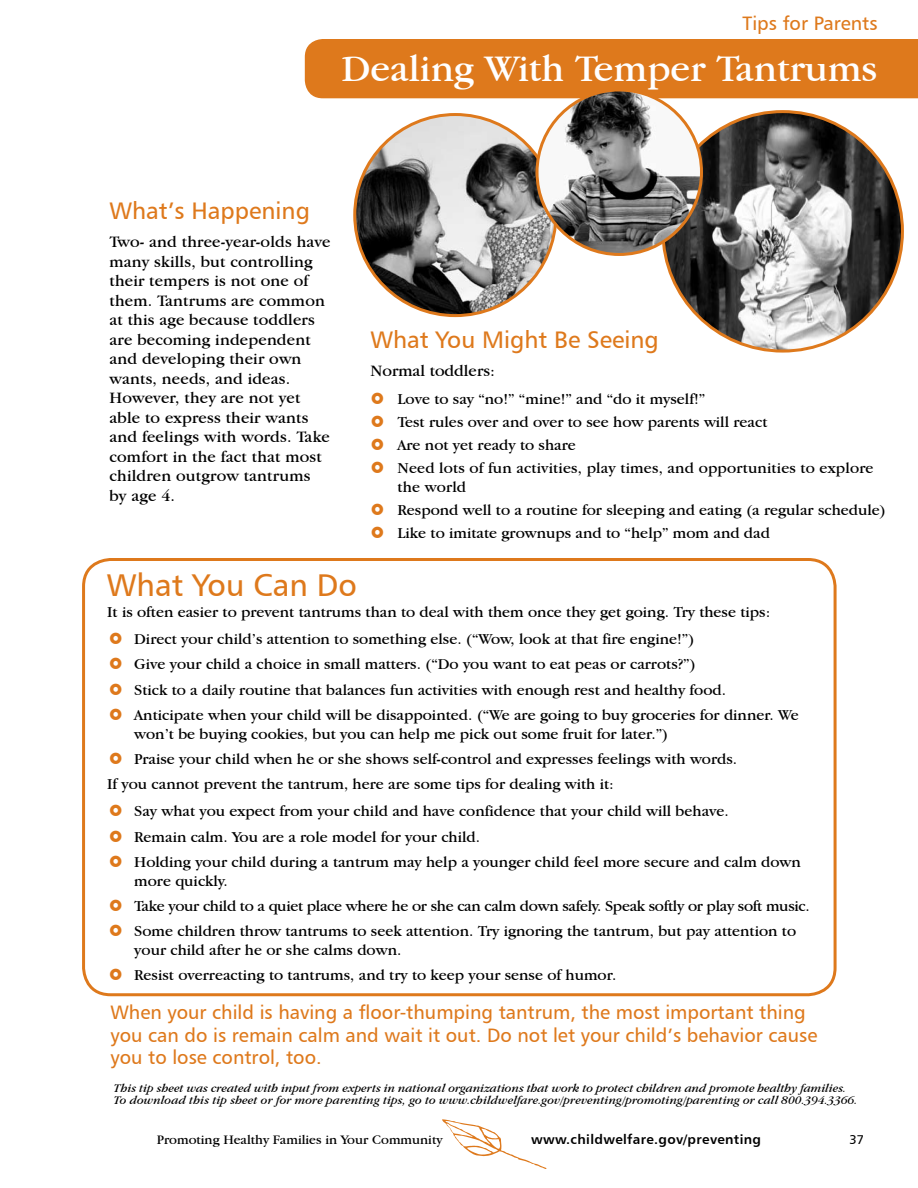
<style>
.page{position:relative;width:918px;height:1188px;background:#fff}
.page>*{position:absolute;margin:0;border:0;box-sizing:border-box;transform-origin:0 0}
.t1{font:39px "Garamond IT Cby BT";color:#fff}
.t2{font:31.5px "Humanist 777 BT Roman B";color:#de791c}
.t3{font:24px "Humanist 777 BT Roman B";color:#de791c}
.t4{font:19.5px/22.5px "Humanist 777 BT Roman B";color:#de791c}
.t5{font:16.5px/19.5px "Garamond IT Cby BT";letter-spacing:.01em;color:#000}
.t6{font:15.75px/25.2px "Garamond IT Cby BT";color:#000}
.t7{font:13.5px "Garamond IT Cby BT";color:#000}
.t8{font:13.5px "Humanist 777 BT Bold B";letter-spacing:.025em;color:#000}
.t9{font:italic 12px/12px "Garamond IT Cby BT";letter-spacing:.005em;color:#000}
</style>
<div class="page">
<div style="left:305px;top:39px;width:613px;height:59px;background:#de791c"></div>
<img style="left:355px;top:115px;width:201px;height:201px;border-radius:50%">
<img style="left:663px;top:112px;width:239px;height:239px;border-radius:50%">
<img style="left:537px;top:90px;width:165px;height:164px;border-radius:50%">
<div style="left:82px;top:558px;width:755px;height:438px;border:3px solid #de791c;border-radius:27px"></div>
<svg style="left:442px;top:1119px;width:104px;height:50px"></svg>
<h3 class="t4" style="left:743px;top:11px;width:137px">Tips for Parents</h3>
<p class="t1" style="left:341px;top:46px;width:538px">Dealing With Temper Tantrums</p>
<h2 class="t3" style="left:110px;top:196px;width:202px">What’s Happening</h2>
<p class="t5" style="left:110px;top:232px;width:223px">Two- and three-year-olds have many skills, but controlling</p>
<p class="t5" style="left:110px;top:271px;width:217px">their tempers is not one of them. Tantrums are common</p>
<p class="t5" style="left:110px;top:310px;width:207px">at this age because toddlers</p>
<p class="t5" style="left:110px;top:329px;width:203px">are becoming independent</p>
<p class="t3" style="left:370px;top:325px;width:290px">What You Might Be Seeing</p>
<p class="t5" style="left:110px;top:349px;width:193px">and developing their own</p>
<p class="t5" style="left:110px;top:368px;width:182px">wants, needs, and ideas.</p>
<p class="t5" style="left:370px;top:361px;width:126px">Normal toddlers:</p>
<p class="t5" style="left:110px;top:388px;width:192px">However, they are not yet</p>
<p class="t6" style="left:398px;top:386px;width:309px">Love to say “no!” “mine!” and “do it myself!”</p>
<p class="t5" style="left:110px;top:407px;width:200px">able to express their wants</p>
<p class="t6" style="left:398px;top:409px;width:371px">Test rules over and over to see how parents will react</p>
<p class="t5" style="left:110px;top:427px;width:222px">and feelings with words. Take</p>
<p class="t6" style="left:398px;top:432px;width:180px">Are not yet ready to share</p>
<p class="t5" style="left:110px;top:446px;width:214px">comfort in the fact that most</p>
<p class="t5" style="left:110px;top:466px;width:203px">children outgrow tantrums</p>
<p class="t6" style="left:398px;top:455px;width:478px">Need lots of fun activities, play times, and opportunities to explore</p>
<p class="t5" style="left:110px;top:485px;width:67px">by age 4.</p>
<p class="t6" style="left:398px;top:475px;width:490px;line-height:23.1px">the world<br>Respond well to a routine for sleeping and eating (a regular schedule)</p>
<p class="t6" style="left:398px;top:520px;width:374px">Like to imitate grownups and to “help” mom and dad</p>
<p class="t2" style="left:107px;top:565px;width:252px">What You Can Do</p>
<p class="t6" style="left:134px;top:598px;width:638px;line-height:27.5px;text-indent:-27px">It is often easier to prevent tantrums than to deal with them once they get going. Try these tips:<br>Direct your child’s attention to something else. (“Wow, look at that fire engine!”)</p>
<p class="t6" style="left:134px;top:651px;width:666px">Give your child a choice in small matters. (“Do you want to eat peas or carrots?”)<br>Stick to a daily routine that balances fun activities with enough rest and healthy food.<br>Anticipate when your child will be disappointed. (“We are going to buy groceries for dinner. We</p>
<p class="t6" style="left:134px;top:721px;width:536px">won’t be buying cookies, but you can help me pick out some fruit for later.”)</p>
<p class="t6" style="left:134px;top:746px;width:604px">Praise your child when he or she shows self-control and expresses feelings with words.</p>
<p class="t6" style="left:107px;top:771px;width:508px">If you cannot prevent the tantrum, here are some tips for dealing with it:</p>
<p class="t6" style="left:134px;top:798px;width:668px">Say what you expect from your child and have confidence that your child will behave.<br>Remain calm. You are a role model for your child.<br>Holding your child during a tantrum may help a younger child feel more secure and calm down</p>
<p class="t6" style="left:134px;top:868px;width:677px">more quickly.<br>Take your child to a quiet place where he or she can calm down safely. Speak softly or play soft music.<br>Some children throw tantrums to seek attention. Try ignoring the tantrum, but pay attention to</p>
<p class="t6" style="left:134px;top:937px;width:484px">your child after he or she calms down.<br>Resist overreacting to tantrums, and try to keep your sense of humor.</p>
<h3 class="t4" style="left:110px;top:1001px;width:709px">When your child is having a floor-thumping tantrum, the most important thing you can do is remain calm and wait it out. Do not let your child’s behavior cause you to lose control, too.</h3>
<p class="t9" style="left:114px;top:1082px;width:745px">This tip sheet was created with input from experts in national organizations that work to protect children and promote healthy families.<br>To download this tip sheet or for more parenting tips, go to www.childwelfare.gov/preventing/promoting/parenting or call 800.394.3366.</p>
<p class="t7" style="left:157px;top:1132px;width:287px">Promoting Healthy Families in Your Community</p>
<p class="t8" style="left:531px;top:1131px;width:231px">www.childwelfare.gov/preventing</p>
</div>
